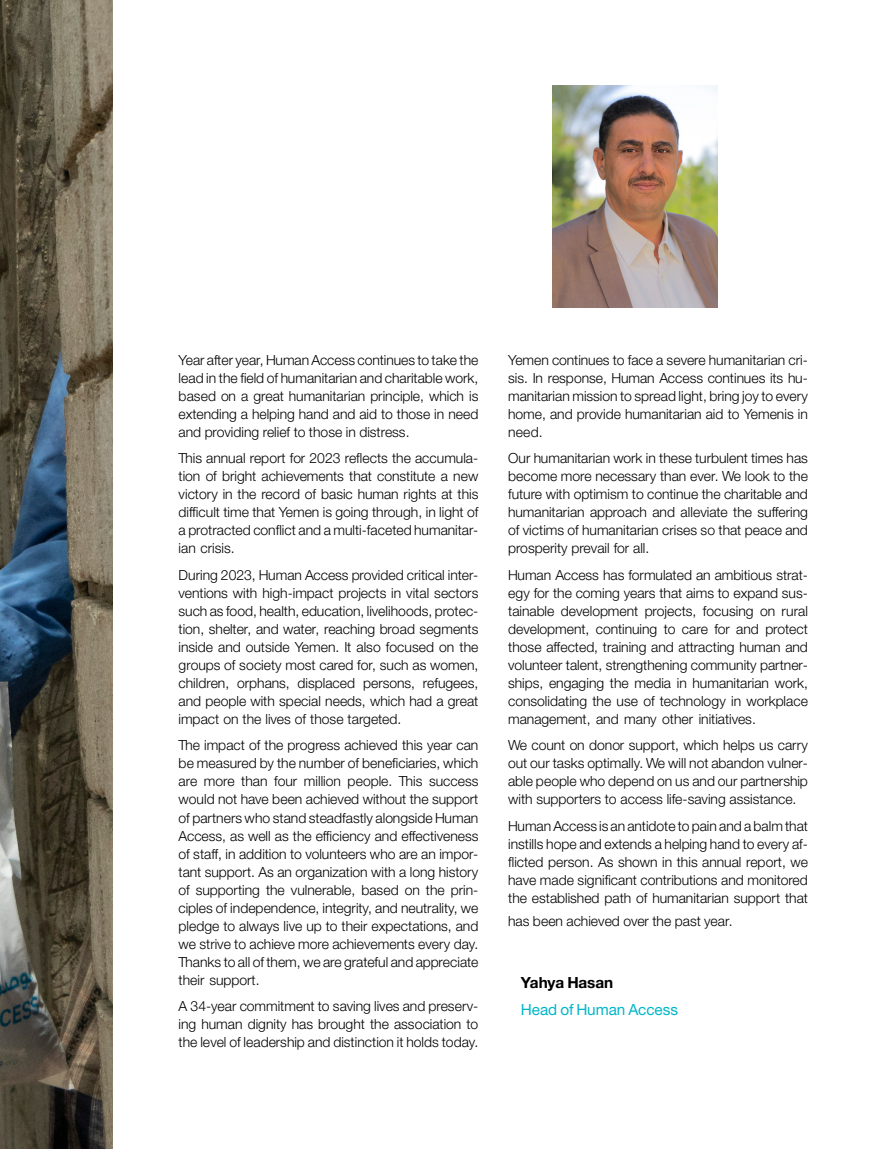
<style>
.page{position:relative;width:893px;height:1149px;background:#fff}
.page>*{position:absolute;margin:0;border:0;box-sizing:border-box;transform-origin:0 0}
.t1{font:16.5px "Bahij Helvetica Neue";color:#00b7c9}
.t2{font:700 16.5px "Bahij Helvetica Neue";letter-spacing:-.005em;color:#000}
.t3{font:300 15px/18px "Bahij Helvetica Neue";color:#000;text-align:justify}
</style>
<div class="page">
<img style="left:0;top:0;width:113px;height:1148px">
<img style="left:553px;top:85px;width:164px;height:222px">
<p class="t3" style="left:179px;top:350px;width:301px">Year after year, Human Access continues to take the lead in the field of humanitarian and charitable work, based on a great humanitarian principle, which is extending a helping hand and aid to those in need and providing relief to those in distress.</p>
<p class="t3" style="left:179px;top:449px;width:301px">This annual report for 2023 reflects the accumula&shy;tion of bright achievements that constitute a new victory in the record of basic human rights at this difficult time that Yemen is going through, in light of a protracted conflict and a multi-faceted humanitar&shy;ian crisis.</p>
<p class="t3" style="left:179px;top:565px;width:301px">During 2023, Human Access provided critical inter&shy;ventions with high-impact projects in vital sectors such as food, health, education, livelihoods, protec&shy;tion, shelter, and water, reaching broad segments inside and outside Yemen. It also focused on the groups of society most cared for, such as women, children, orphans, displaced persons, refugees, and people with special needs, which had a great impact on the lives of those targeted.</p>
<p class="t3" style="left:179px;top:736px;width:301px">The impact of the progress achieved this year can be measured by the number of beneficiaries, which are more than four million people. This success would not have been achieved without the support of partners who stand steadfastly alongside Human Access, as well as the efficiency and effectiveness of staff, in addition to volunteers who are an impor&shy;tant support. As an organization with a long history of supporting the vulnerable, based on the prin&shy;ciples of independence, integrity, and neutrality, we pledge to always live up to their expectations, and we strive to achieve more achievements every day.<br>Thanks to all of them, we are grateful and appreciate their support.</p>
<p class="t3" style="left:179px;top:996px;width:301px">A 34-year commitment to saving lives and preserv&shy;ing human dignity has brought the association to the level of leadership and distinction it holds today.</p>
<p class="t3" style="left:508px;top:350px;width:301px">Yemen continues to face a severe humanitarian cri&shy;sis. In response, Human Access continues its hu&shy;manitarian mission to spread light, bring joy to every home, and provide humanitarian aid to Yemenis in need.</p>
<p class="t3" style="left:508px;top:449px;width:301px">Our humanitarian work in these turbulent times has become more necessary than ever. We look to the future with optimism to continue the charitable and humanitarian approach and alleviate the suffering of victims of humanitarian crises so that peace and prosperity prevail for all.</p>
<p class="t3" style="left:508px;top:565px;width:301px">Human Access has formulated an ambitious strat&shy;egy for the coming years that aims to expand sus&shy;tainable development projects, focusing on rural development, continuing to care for and protect those affected, training and attracting human and volunteer talent, strengthening community partner&shy;ships, engaging the media in humanitarian work, consolidating the use of technology in workplace management, and many other initiatives.</p>
<p class="t3" style="left:508px;top:736px;width:301px">We count on donor support, which helps us carry out our tasks optimally. We will not abandon vulner&shy;able people who depend on us and our partnership with supporters to access life-saving assistance.</p>
<p class="t3" style="left:508px;top:816px;width:301px">Human Access is an antidote to pain and a balm that instills hope and extends a helping hand to every af&shy;flicted person. As shown in this annual report, we have made significant contributions and monitored the established path of humanitarian support that</p>
<p class="t3" style="left:508px;top:911px;width:226px">has been achieved over the past year.</p>
<p class="t2" style="left:521px;top:971px;width:94px">Yahya Hasan</p>
<p class="t1" style="left:521px;top:999px;width:159px">Head of Human Access</p>
</div>
